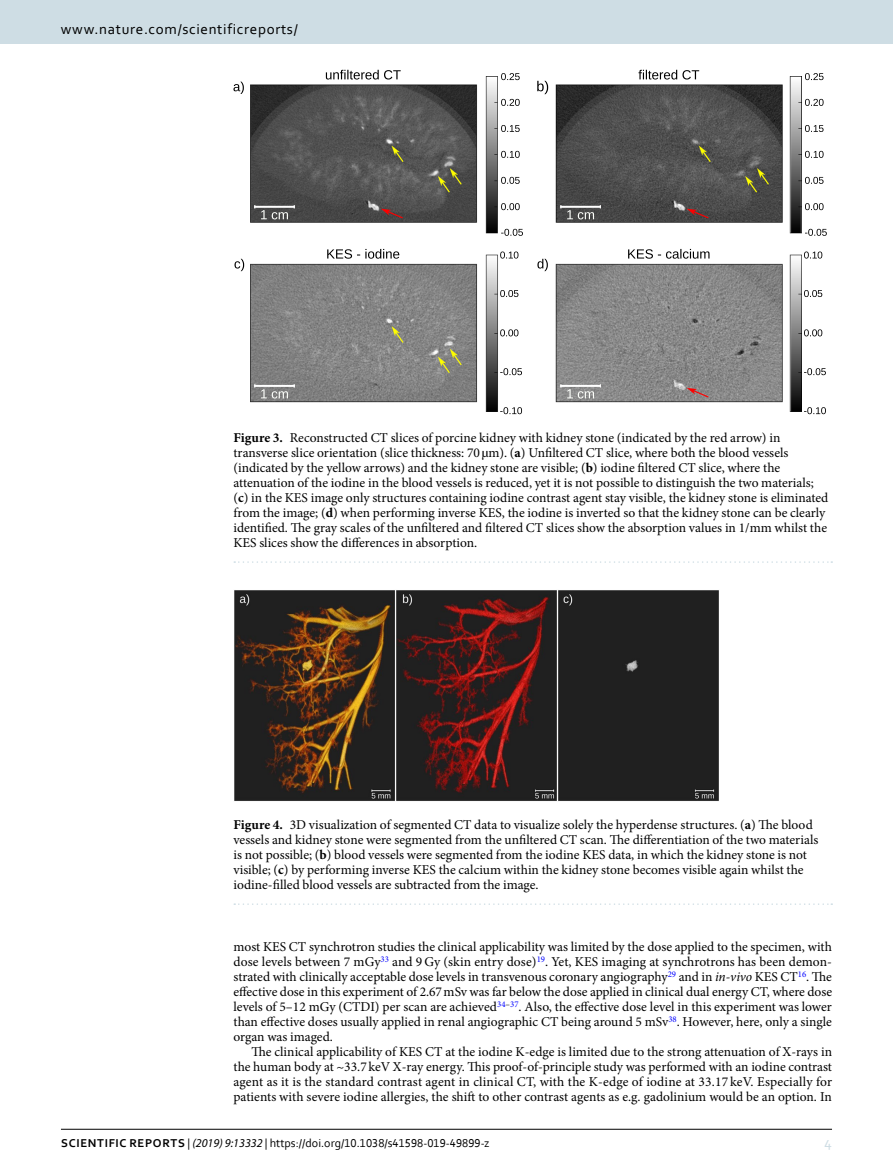
<style>
.page{position:relative;width:893px;height:1174px;background:#fff}
.page>*{position:absolute;margin:0;border:0;box-sizing:border-box;transform-origin:0 0}
.t1{font:15px "Corbel 2";letter-spacing:.045em;color:#000}
.t2{font:15px "Corbel 2";color:#cedde4}
.t3{font:13.5px/15px "Minion Pro";color:#000;text-align:justify}
.t4{font:12px "Corbel";color:#000}
.s1{font-weight:700}
.s2{font-family:"STIX General"}
.s3{font-style:italic}
.s4{font-family:"Corbel Bold 2"}
.s5{font-family:"Corbel 2"}
.s6{font-family:"Myriad Pro";font-style:italic}
</style>
<div class="page">
<hr style="left:61px;top:1129px;width:771px;height:1px;background:#000">
<div style="left:0;top:0;width:893px;height:43px;background:#cedde4"></div>
<img style="left:250px;top:76px;width:552px;height:335px">
<svg style="left:804px;top:329px;width:18px;height:7px"></svg>
<svg style="left:804px;top:290px;width:18px;height:7px"></svg>
<svg style="left:804px;top:251px;width:18px;height:7px"></svg>
<svg style="left:804px;top:368px;width:22px;height:7px"></svg>
<svg style="left:804px;top:407px;width:22px;height:7px"></svg>
<svg style="left:500px;top:329px;width:18px;height:7px"></svg>
<svg style="left:500px;top:290px;width:18px;height:7px"></svg>
<svg style="left:500px;top:368px;width:22px;height:7px"></svg>
<svg style="left:500px;top:407px;width:22px;height:7px"></svg>
<svg style="left:233px;top:82px;width:11px;height:12px"></svg>
<svg style="left:537px;top:81px;width:11px;height:13px"></svg>
<svg style="left:805px;top:229px;width:22px;height:7px"></svg>
<svg style="left:805px;top:203px;width:19px;height:7px"></svg>
<svg style="left:805px;top:177px;width:18px;height:7px"></svg>
<svg style="left:805px;top:151px;width:19px;height:7px"></svg>
<svg style="left:805px;top:125px;width:18px;height:7px"></svg>
<svg style="left:805px;top:99px;width:19px;height:7px"></svg>
<svg style="left:805px;top:73px;width:18px;height:7px"></svg>
<svg style="left:638px;top:70px;width:61px;height:9px"></svg>
<svg style="left:234px;top:249px;width:475px;height:22px"></svg>
<svg style="left:261px;top:389px;width:27px;height:9px"></svg>
<hr style="left:254px;top:385px;width:41px;height:2px;background:#fff">
<svg style="left:501px;top:229px;width:22px;height:7px"></svg>
<svg style="left:501px;top:203px;width:19px;height:7px"></svg>
<svg style="left:501px;top:177px;width:19px;height:7px"></svg>
<svg style="left:501px;top:151px;width:19px;height:7px"></svg>
<svg style="left:501px;top:125px;width:19px;height:7px"></svg>
<svg style="left:501px;top:99px;width:19px;height:7px"></svg>
<svg style="left:501px;top:73px;width:19px;height:7px"></svg>
<svg style="left:326px;top:70px;width:75px;height:9px"></svg>
<svg style="left:261px;top:210px;width:27px;height:9px"></svg>
<hr style="left:254px;top:206px;width:41px;height:2px;background:#fff">
<svg style="left:567px;top:389px;width:27px;height:9px"></svg>
<hr style="left:560px;top:385px;width:41px;height:2px;background:#fff">
<svg style="left:567px;top:210px;width:27px;height:9px"></svg>
<hr style="left:560px;top:206px;width:41px;height:2px;background:#fff">
<svg style="left:234px;top:561px;width:598px;height:2px"></svg>
<img style="left:234px;top:590px;width:485px;height:211px">
<svg style="left:234px;top:903px;width:598px;height:2px"></svg>
<p class="t1" style="left:61px;top:19px;width:238px">www.nature.com/scientificreports/</p>
<p class="t3" style="left:233px;top:430px;width:596px;text-align:left"><span class="s1">Figure 3.</span> Reconstructed CT slices of porcine kidney with kidney stone (indicated by the red arrow) in transverse slice orientation (slice thickness: 70 <span class="s2">µ</span>m). (<span class="s1">a</span>) Unfiltered CT slice, where both the blood vessels (indicated by the yellow arrows) and the kidney stone are visible; (<span class="s1">b</span>) iodine filtered CT slice, where the attenuation of the iodine in the blood vessels is reduced, yet it is not possible to distinguish the two materials; (<span class="s1">c</span>) in the KES image only structures containing iodine contrast agent stay visible, the kidney stone is eliminated from the image; (<span class="s1">d</span>) when performing inverse KES, the iodine is inverted so that the kidney stone can be clearly identified. The gray scales of the unfiltered and filtered CT slices show the absorption values in 1/mm whilst the KES slices show the differences in absorption.</p>
<p class="t3" style="left:233px;top:817px;width:586px;text-align:left"><span class="s1">Figure 4.</span> 3D visualization of segmented CT data to visualize solely the hyperdense structures. (<span class="s1">a</span>) The blood vessels and kidney stone were segmented from the unfiltered CT scan. The differentiation of the two materials is not possible; (<span class="s1">b</span>) blood vessels were segmented from the iodine KES data, in which the kidney stone is not visible; (<span class="s1">c</span>) by performing inverse KES the calcium within the kidney stone becomes visible again whilst the iodine-filled blood vessels are subtracted from the image.</p>
<p class="t3" style="left:233px;top:939px;width:600px">most KES CT synchrotron studies the clinical applicability was limited by the dose applied to the specimen, with dose levels between 7 mGy<sup>33</sup> and 9Gy (skin entry dose)<sup>19</sup>. Yet, KES imaging at synchrotrons has been demon&shy;strated with clinically acceptable dose levels in transvenous coronary angiography<sup>29</sup> and in <span class="s3">in-vivo</span> KES CT<sup>16</sup>. The effective dose in this experiment of 2.67mSv was far below the dose applied in clinical dual energy CT, where dose levels of 5–12 mGy (CTDI) per scan are achieved<sup>34</sup><sup>–</sup><sup>37</sup>. Also, the effective dose level in this experiment was lower than effective doses usually applied in renal angiographic CT being around 5 mSv<sup>38</sup>. However, here, only a single organ was imaged.</p>
<p class="t3" style="left:233px;top:1044px;width:600px;text-indent:18px">The clinical applicability of KES CT at the iodine K-edge is limited due to the strong attenuation of X-rays in the human body at ~33.7 keV X-ray energy. This proof-of-principle study was performed with an iodine contrast agent as it is the standard contrast agent in clinical CT, with the K-edge of iodine at 33.17 keV. Especially for patients with severe iodine allergies, the shift to other contrast agents as e.g. gadolinium would be an option. In</p>
<p class="t4" style="left:61px;top:1135px;width:430px"><span class="s4">SCIENTIFIC REPORTS</span> <span class="s5">|</span> <span class="s6">(2019) 9:13332</span> <span class="s5">|</span> https://doi.org/10.1038/s41598-019-49899-z</p>
<p class="t2" style="left:824px;top:1132px;width:9px">4</p>
</div>
